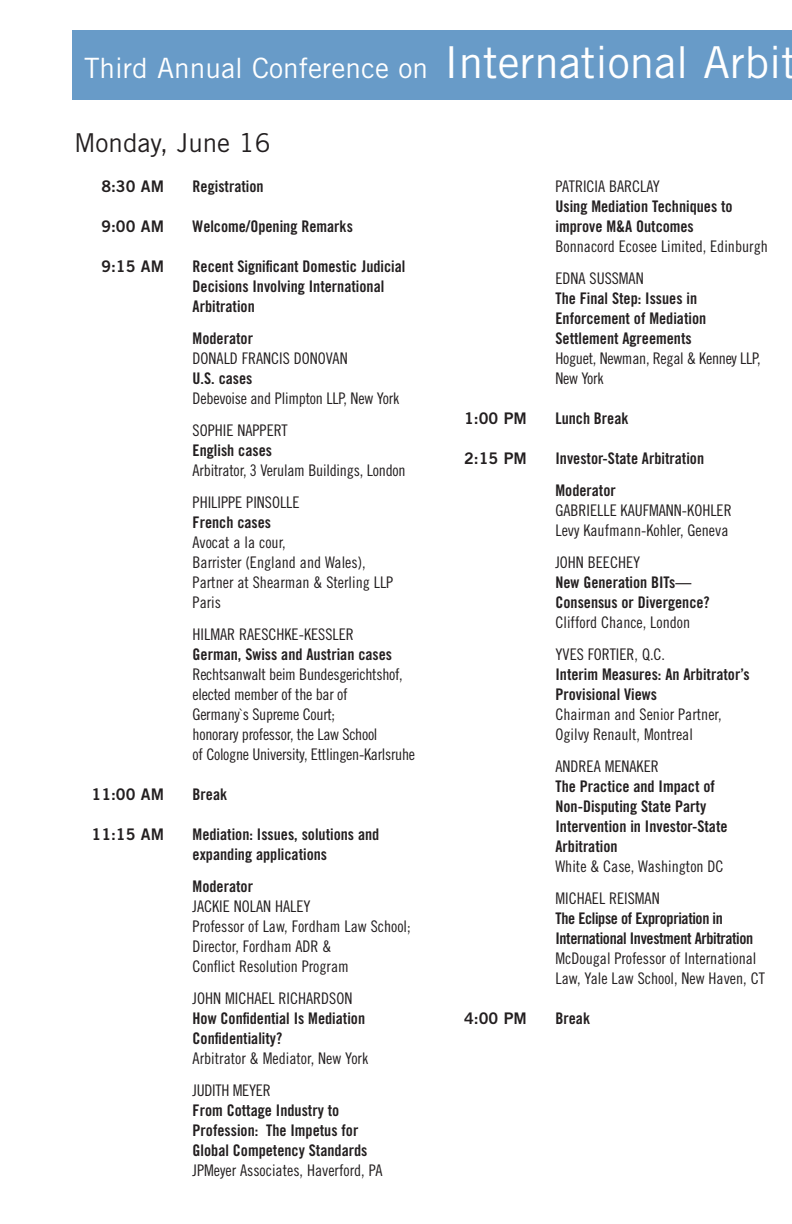
<style>
.page{position:relative;width:792px;height:1224px;background:#fff}
.page>*{position:absolute;margin:0;border:0;box-sizing:border-box;transform-origin:0 0}
.t1{font:28px "Trade Gothic";color:#fff}
.t2{font:26px "Trade Gothic";color:#231f20}
.t3{font:16px/20px "Trade Gothic Cond Eighteen";color:#231f20}
.t4{font:16px/20px "Trade Gothic Bold Cond Twenty";color:#231f20}
.t5{font:16px/20px "Trade Gothic Cond Eighteen";letter-spacing:-.02em;color:#231f20}
.t6{font:16px/20px "Trade Gothic Bold Cond Twenty";letter-spacing:-.02em;color:#231f20}
.t7{font:16px "Trade Gothic Bold Two";color:#231f20}
.s1{font-size:44px}
</style>
<div class="page">
<div style="left:72px;top:30px;width:720px;height:70px;background:#689bc8"></div>
<h1 class="t1" style="left:84px;top:58px;width:714px">Third Annual Conference on <span class="s1">International Arbit</span></h1>
<h2 class="t2" style="left:74px;top:133px;width:198px">Monday, June 16</h2>
<p class="t7" style="left:101px;top:180px;width:64px">8:30 AM</p>
<p class="t4" style="left:193px;top:177px;width:73px">Registration</p>
<p class="t7" style="left:101px;top:220px;width:64px">9:00 AM</p>
<p class="t4" style="left:193px;top:217px;width:162px">Welcome/Opening Remarks</p>
<p class="t7" style="left:101px;top:260px;width:64px">9:15 AM</p>
<p class="t4" style="left:193px;top:257px;width:214px">Recent Significant Domestic Judicial<br>Decisions Involving International<br>Arbitration</p>
<p class="t4" style="left:193px;top:329px;width:62px">Moderator</p>
<p class="t3" style="left:193px;top:349px;width:157px">DONALD FRANCIS DONOVAN</p>
<p class="t4" style="left:193px;top:369px;width:61px">U.S. cases</p>
<p class="t3" style="left:193px;top:383px;width:208px;line-height:32px">Debevoise and Plimpton LLP, New York<br>SOPHIE NAPPERT</p>
<p class="t4" style="left:193px;top:441px;width:81px">English cases</p>
<p class="t3" style="left:193px;top:455px;width:215px;line-height:32px">Arbitrator, 3 Verulam Buildings, London<br>PHILIPPE PINSOLLE</p>
<p class="t4" style="left:193px;top:513px;width:80px">French cases</p>
<p class="t3" style="left:193px;top:533px;width:202px">Avocat a la cour,<br>Barrister (England and Wales),<br>Partner at Shearman &amp; Sterling LLP<br>Paris</p>
<p class="t3" style="left:193px;top:625px;width:163px">HILMAR RAESCHKE-KESSLER</p>
<p class="t4" style="left:193px;top:645px;width:201px">German, Swiss and Austrian cases</p>
<p class="t5" style="left:193px;top:665px;width:224px">Rechtsanwalt beim Bundesgerichtshof, elected member of the bar of<br>Germany`s Supreme Court;<br>honorary professor, the Law School<br>of Cologne University, Ettlingen-Karlsruhe</p>
<p class="t7" style="left:92px;top:788px;width:74px">11:00 AM</p>
<p class="t4" style="left:193px;top:785px;width:36px">Break</p>
<p class="t7" style="left:92px;top:828px;width:74px">11:15 AM</p>
<p class="t4" style="left:193px;top:825px;width:188px">Mediation: Issues, solutions and expanding applications</p>
<p class="t4" style="left:193px;top:877px;width:62px">Moderator</p>
<p class="t3" style="left:193px;top:897px;width:220px">JACKIE NOLAN HALEY<br>Professor of Law, Fordham Law School;<br>Director, Fordham ADR &amp;<br>Conflict Resolution Program</p>
<p class="t3" style="left:193px;top:989px;width:161px">JOHN MICHAEL RICHARDSON</p>
<p class="t4" style="left:193px;top:1009px;width:174px">How Confidential Is Mediation<br>Confidentiality?</p>
<p class="t3" style="left:193px;top:1043px;width:177px;line-height:32px">Arbitrator &amp; Mediator, New York<br>JUDITH MEYER</p>
<p class="t4" style="left:193px;top:1101px;width:176px">From Cottage Industry to<br>Profession: The Impetus for<br>Global Competency Standards</p>
<p class="t3" style="left:193px;top:1161px;width:192px">JPMeyer Associates, Haverford, PA</p>
<p class="t3" style="left:555px;top:177px;width:106px">PATRICIA BARCLAY</p>
<p class="t4" style="left:555px;top:197px;width:179px">Using Mediation Techniques to improve M&amp;A Outcomes</p>
<p class="t3" style="left:555px;top:231px;width:214px;line-height:32px">Bonnacord Ecosee Limited, Edinburgh<br>EDNA SUSSMAN</p>
<p class="t4" style="left:555px;top:289px;width:152px">The Final Step: Issues in<br>Enforcement of Mediation<br>Settlement Agreements</p>
<p class="t5" style="left:555px;top:349px;width:207px">Hoguet, Newman, Regal &amp; Kenney LLP,<br>New York</p>
<p class="t7" style="left:464px;top:412px;width:64px">1:00 PM</p>
<p class="t4" style="left:555px;top:409px;width:75px">Lunch Break</p>
<p class="t7" style="left:464px;top:452px;width:64px">2:15 PM</p>
<p class="t4" style="left:555px;top:443px;width:150px;line-height:32px">Investor-State Arbitration<br>Moderator</p>
<p class="t3" style="left:555px;top:501px;width:178px">GABRIELLE KAUFMANN-KOHLER<br>Levy Kaufmann-Kohler, Geneva</p>
<p class="t3" style="left:555px;top:553px;width:86px">JOHN BEECHEY</p>
<p class="t4" style="left:555px;top:573px;width:156px">New Generation BITs—<br>Consensus or Divergence?</p>
<p class="t3" style="left:555px;top:607px;width:136px;line-height:32px">Clifford Chance, London<br>YVES FORTIER, Q.C.</p>
<p class="t4" style="left:555px;top:665px;width:196px">Interim Measures: An Arbitrator’s<br>Provisional Views</p>
<p class="t3" style="left:555px;top:705px;width:168px">Chairman and Senior Partner,<br>Ogilvy Renault, Montreal</p>
<p class="t3" style="left:555px;top:757px;width:105px">ANDREA MENAKER</p>
<p class="t4" style="left:555px;top:777px;width:174px">The Practice and Impact of<br>Non-Disputing State Party<br>Intervention in Investor-State<br>Arbitration</p>
<p class="t3" style="left:555px;top:851px;width:170px;line-height:32px">White &amp; Case, Washington DC<br>MICHAEL REISMAN</p>
<p class="t6" style="left:555px;top:909px;width:199px">The Eclipse of Expropriation in<br>International Investment Arbitration</p>
<p class="t3" style="left:555px;top:949px;width:211px">McDougal Professor of International<br>Law, Yale Law School, New Haven, CT</p>
<p class="t7" style="left:464px;top:1012px;width:64px">4:00 PM</p>
<p class="t4" style="left:555px;top:1009px;width:36px">Break</p>
</div>
